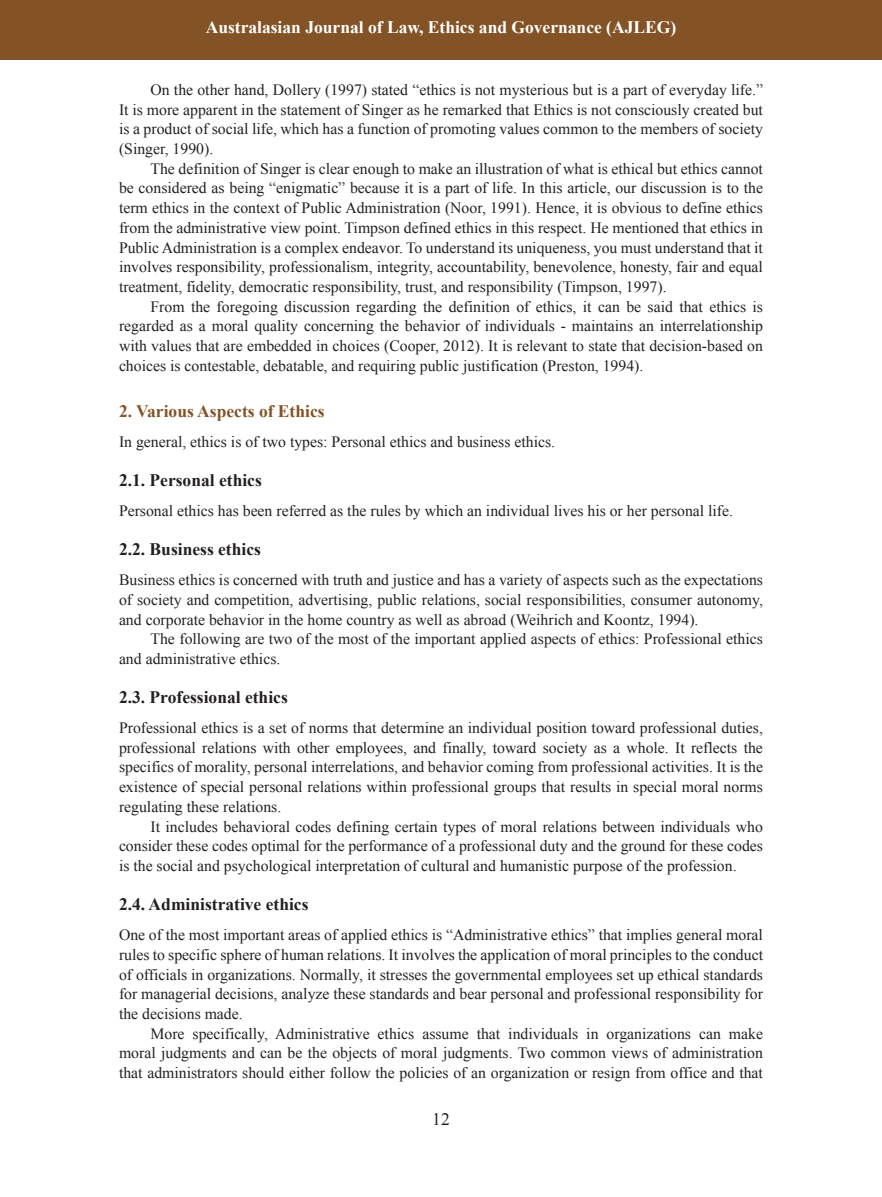
<style>
.page{position:relative;width:882px;height:1197px;background:#fff}
.page>*{position:absolute;margin:0;border:0;box-sizing:border-box;transform-origin:0 0}
.t1{font:700 17.5px "Times New Roman";color:#231f20}
.t2{font:700 17.5px "Times New Roman";color:#fff}
.t3{font:700 17.5px "Times New Roman";color:#835326}
.FOLIO{font:17.5px "Times New Roman";color:#231f20}
.TX{font:15.75px/19.8px "Times New Roman";color:#231f20;text-align:justify}
.TXFL{font:15.75px/19.8px "Times New Roman";color:#231f20;text-align:justify}
</style>
<div class="page">
<div style="left:0;top:0;width:882px;height:60px;background:#835326"></div>
<p class="t2" style="left:206px;top:14px;width:472px">Australasian Journal of Law, Ethics and Governance (AJLEG)</p>
<p class="TX" style="left:119px;top:79px;width:646px;text-indent:32px">On the other hand, Dollery (1997) stated “ethics is not mysterious but is a part of everyday life.” It is more apparent in the statement of Singer as he remarked that Ethics is not consciously created but is a product of social life, which has a function of promoting values common to the members of society (Singer, 1990).</p>
<p class="TX" style="left:119px;top:158px;width:646px;text-indent:32px">The definition of Singer is clear enough to make an illustration of what is ethical but ethics cannot be considered as being “enigmatic” because it is a part of life. In this article, our discussion is to the term ethics in the context of Public Administration (Noor, 1991). Hence, it is obvious to define ethics from the administrative view point. Timpson defined ethics in this respect. He mentioned that ethics in Public Administration is a complex endeavor. To understand its uniqueness, you must understand that it involves responsibility, professionalism, integrity, accountability, benevolence, honesty, fair and equal treatment, fidelity, democratic responsibility, trust, and responsibility (Timpson, 1997).</p>
<p class="TX" style="left:119px;top:296px;width:646px;text-indent:32px">From the foregoing discussion regarding the definition of ethics, it can be said that ethics is regarded as a moral quality concerning the behavior of individuals - maintains an interrelationship with values that are embedded in choices (Cooper, 2012). It is relevant to state that decision-based on choices is contestable, debatable, and requiring public justification (Preston, 1994).</p>
<h1 class="t3" style="left:119px;top:398px;width:207px">2. Various Aspects of Ethics</h1>
<p class="TXFL" style="left:119px;top:431px;width:438px">In general, ethics is of two types: Personal ethics and business ethics.</p>
<h2 class="t1" style="left:119px;top:467px;width:144px">2.1. Personal ethics</h2>
<p class="TXFL" style="left:119px;top:500px;width:616px">Personal ethics has been referred as the rules by which an individual lives his or her personal life.</p>
<h2 class="t1" style="left:119px;top:536px;width:143px">2.2. Business ethics</h2>
<p class="TXFL" style="left:119px;top:569px;width:646px">Business ethics is concerned with truth and justice and has a variety of aspects such as the expectations of society and competition, advertising, public relations, social responsibilities, consumer autonomy, and corporate behavior in the home country as well as abroad (Weihrich and Koontz, 1994).</p>
<p class="TX" style="left:119px;top:629px;width:646px;text-indent:32px">The following are two of the most of the important applied aspects of ethics: Professional ethics and administrative ethics.</p>
<h2 class="t1" style="left:119px;top:684px;width:170px">2.3. Professional ethics</h2>
<p class="TXFL" style="left:119px;top:717px;width:646px">Professional ethics is a set of norms that determine an individual position toward professional duties, professional relations with other employees, and finally, toward society as a whole. It reflects the specifics of morality, personal interrelations, and behavior coming from professional activities. It is the existence of special personal relations within professional groups that results in special moral norms regulating these relations.</p>
<p class="TX" style="left:119px;top:816px;width:646px;text-indent:32px">It includes behavioral codes defining certain types of moral relations between individuals who consider these codes optimal for the performance of a professional duty and the ground for these codes is the social and psychological interpretation of cultural and humanistic purpose of the profession.</p>
<h2 class="t1" style="left:119px;top:891px;width:191px">2.4. Administrative ethics</h2>
<p class="TXFL" style="left:119px;top:924px;width:646px">One of the most important areas of applied ethics is “Administrative ethics” that implies general moral rules to specific sphere of human relations. It involves the application of moral principles to the conduct of officials in organizations. Normally, it stresses the governmental employees set up ethical standards for managerial decisions, analyze these standards and bear personal and professional responsibility for the decisions made.</p>
<p class="TX" style="left:119px;top:1023px;width:646px;text-indent:32px">More specifically, Administrative ethics assume that individuals in organizations can make moral judgments and can be the objects of moral judgments. Two common views of administration that administrators should either follow the policies of an organization or resign from office and that</p>
<p class="FOLIO" style="left:432px;top:1106px;width:19px">12</p>
</div>
